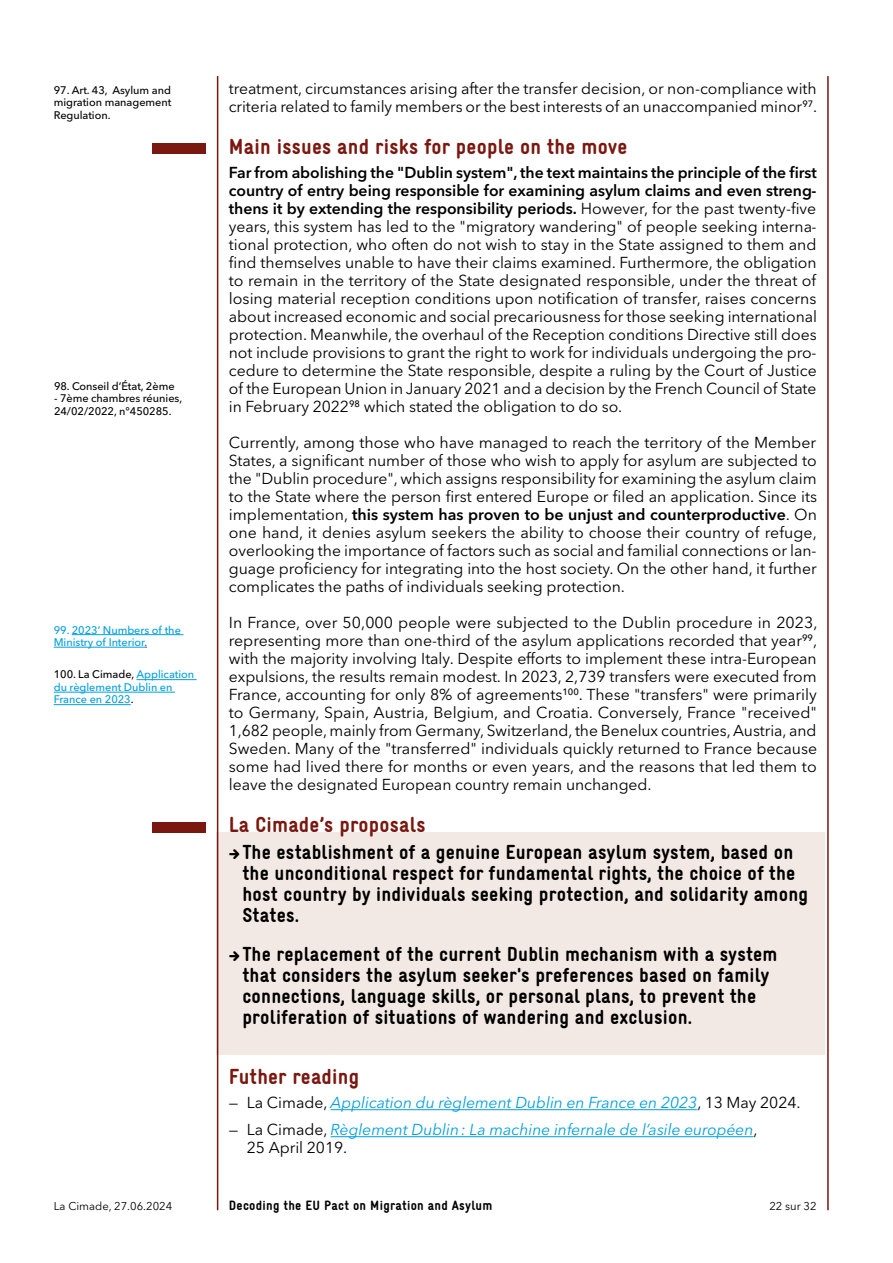
<style>
.page{position:relative;width:893px;height:1263px;background:#fff}
.page>*{position:absolute;margin:0;border:0;box-sizing:border-box;transform-origin:0 0}
.t1{font:900 condensed 21.75px "Gravur LL";letter-spacing:.01em;color:#7a170f}
.t2{font:900 condensed 20.25px/21px "Gravur LL";letter-spacing:.01em;color:#000}
.t3{font:15.75px/18px "Avenir Next LT Pro";letter-spacing:-.005em;color:#000;text-align:justify}
.t4{font:italic 15.75px/18px "Avenir Next LT Pro";color:#009fdf}
.t5{font:900 condensed 13.5px "Gravur LL";letter-spacing:.02em;color:#000}
.t6{font:11.25px "Avenir Next LT Pro";color:#000}
.t7{font:500 10.95px/12.5px "Avenir Next LT Pro";letter-spacing:-.005em;color:#000;text-align:justify}
.t8{font:500 10.95px/12.5px "Avenir Next LT Pro";letter-spacing:-.005em;color:#009fdf}
.s1{color:#275b9b}
.s2{color:#000}
.s3{font-weight:600}
.s4{font-style:normal;color:#000}
</style>
<div class="page">
<hr style="left:217px;top:76px;width:1px;height:1134px;background:#7a170f">
<hr style="left:827px;top:76px;width:2px;height:1134px;background:#7a170f">
<hr style="left:331px;top:1109px;width:366px;height:1px;background:#009fdf">
<hr style="left:331px;top:1136px;width:422px;height:1px;background:#009fdf">
<div style="left:153px;top:144px;width:53px;height:10px;background:#7a170f"></div>
<div style="left:153px;top:822px;width:53px;height:10px;background:#7a170f"></div>
<div style="left:216px;top:832px;width:609px;height:222px;background:#f3e9e4"></div>
<hr style="left:72px;top:634px;width:111px;height:1px;background:#009fdf">
<hr style="left:54px;top:647px;width:91px;height:1px;background:#009fdf">
<hr style="left:136px;top:679px;width:61px;height:1px;background:#009fdf">
<hr style="left:54px;top:692px;width:121px;height:1px;background:#009fdf">
<hr style="left:54px;top:704px;width:77px;height:1px;background:#009fdf">
<p class="t7" style="left:54px;top:83px;width:119px">97. Art. 43, Asylum and migration management Regulation.</p>
<p class="t7" style="left:54px;top:380px;width:122px">98. Conseil d’État, 2ème</p>
<p class="t7" style="left:54px;top:392px;width:130px">- 7ème chambres réunies,<br>24/02/2022, n°450285.</p>
<p class="t8" style="left:54px;top:623px;width:129px">99. 2023’ Numbers of the<br>Ministry of Interior<span class="s1">.</span></p>
<p class="t8" style="left:54px;top:668px;width:142px"><span class="s2">100. La Cimade,</span> Application du règlement Dublin en<br>France en 2023<span class="s2">.</span></p>
<p class="t3" style="left:229px;top:80px;width:590px">treatment, circumstances arising after the transfer decision, or non-compliance with criteria related to family members or the best interests of an unaccompanied minor<sup>97</sup>.</p>
<h1 class="t1" style="left:229px;top:132px;width:400px">Main issues and risks for people on the move</h1>
<p class="t3" style="left:229px;top:164px;width:590px"><span class="s3">Far from abolishing the "Dublin system", the text maintains the principle of the first country of entry being responsible for examining asylum claims and even streng&shy;thens it by extending the responsibility periods.</span> However, for the past twenty-five years, this system has led to the "migratory wandering" of people seeking interna&shy;tional protection, who often do not wish to stay in the State assigned to them and find themselves unable to have their claims examined. Furthermore, the obligation to remain in the territory of the State designated responsible, under the threat of losing material reception conditions upon notification of transfer, raises concerns about increased economic and social precariousness for those seeking international protection. Meanwhile, the overhaul of the Reception conditions Directive still does not include provisions to grant the right to work for individuals undergoing the pro&shy;cedure to determine the State responsible, despite a ruling by the Court of Justice of the European Union in January 2021 and a decision by the French Council of State in February 2022<sup>98</sup> which stated the obligation to do so.</p>
<p class="t3" style="left:229px;top:434px;width:590px">Currently, among those who have managed to reach the territory of the Member States, a significant number of those who wish to apply for asylum are subjected to the "Dublin procedure", which assigns responsibility for examining the asylum claim to the State where the person first entered Europe or filed an application. Since its implementation, <span class="s3">this system has proven to be unjust and counterproductive</span>. On one hand, it denies asylum seekers the ability to choose their country of refuge, overlooking the importance of factors such as social and familial connections or lan&shy;guage proficiency for integrating into the host society. On the other hand, it further complicates the paths of individuals seeking protection.</p>
<p class="t3" style="left:229px;top:614px;width:590px">In France, over 50,000 people were subjected to the Dublin procedure in 2023, representing more than one-third of the asylum applications recorded that year<sup>99</sup>, with the majority involving Italy. Despite efforts to implement these intra-European expulsions, the results remain modest. In 2023, 2,739 transfers were executed from France, accounting for only 8% of agreements<sup>100</sup>. These "transfers" were primarily to Germany, Spain, Austria, Belgium, and Croatia. Conversely, France "received" 1,682 people, mainly from Germany, Switzerland, the Benelux countries, Austria, and Sweden. Many of the "transferred" individuals quickly returned to France because some had lived there for months or even years, and the reasons that led them to leave the designated European country remain unchanged.</p>
<h1 class="t1" style="left:229px;top:810px;width:198px">La Cimade’s proposals</h1>
<p class="t2" style="left:242px;top:841px;width:567px;text-indent:-14px">→The establishment of a genuine European asylum system, based on the unconditional respect for fundamental rights, the choice of the host country by individuals seeking protection, and solidarity among States.</p>
<p class="t2" style="left:242px;top:943px;width:537px;text-indent:-14px">→The replacement of the current Dublin mechanism with a system that considers the asylum seeker's preferences based on family connections, language skills, or personal plans, to prevent the proliferation of situations of wandering and exclusion.</p>
<h1 class="t1" style="left:229px;top:1062px;width:132px">Futher reading</h1>
<p class="t4" style="left:229px;top:1094px;width:573px"><span class="s4">— La Cimade,</span> Application du règlement Dublin en France en 2023<span class="s4">, 13 May 2024.</span></p>
<p class="t4" style="left:247px;top:1121px;width:512px;text-indent:-18px"><span class="s4">— La Cimade,</span> Règlement Dublin: La machine infernale de l’asile européen<span class="s4">,<br>25 April 2019.</span></p>
<p class="t6" style="left:54px;top:1199px;width:120px">La Cimade, 27.06.2024</p>
<p class="t5" style="left:229px;top:1196px;width:265px">Decoding the EU Pact on Migration and Asylum</p>
<p class="t6" style="left:769px;top:1199px;width:49px">22 sur 32</p>
</div>
